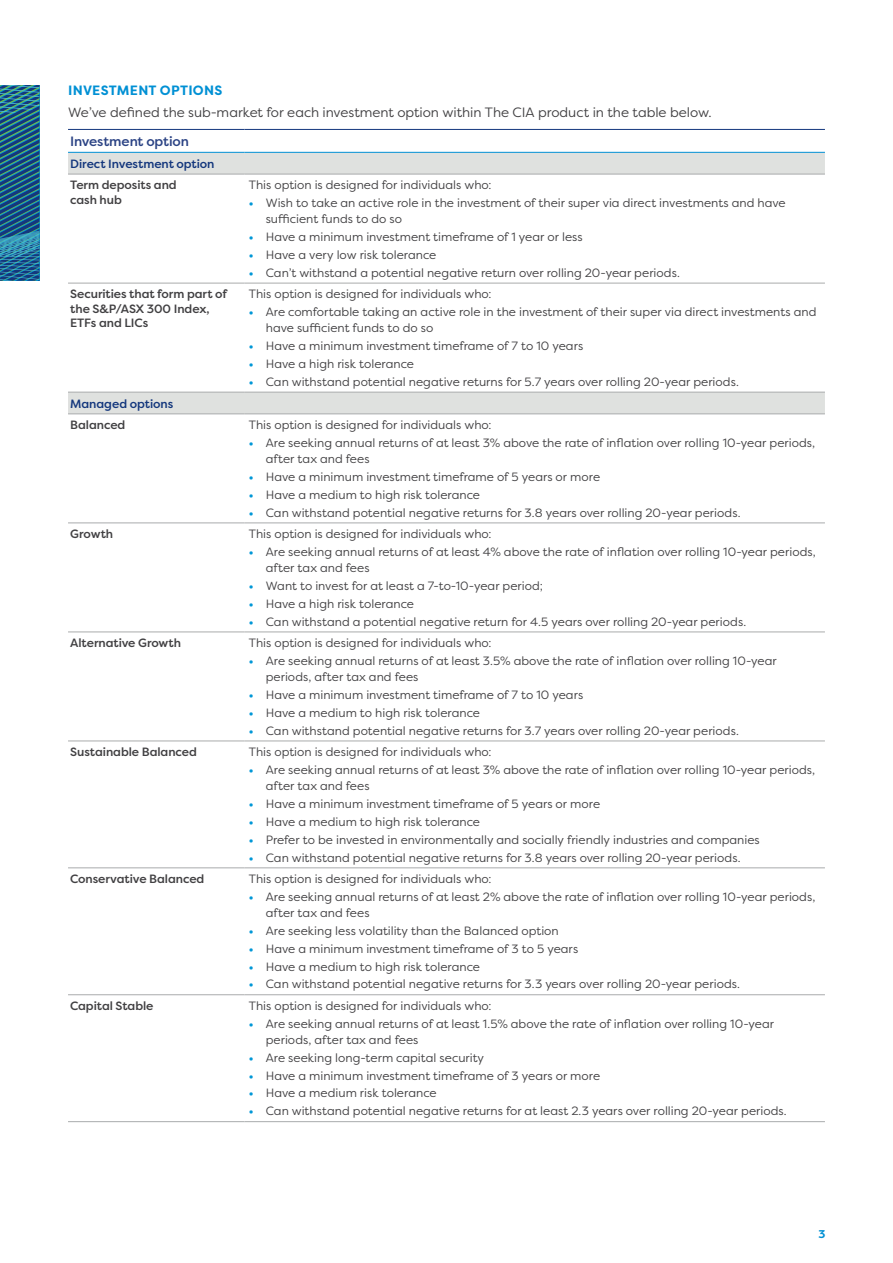
<style>
.page{position:relative;width:893px;height:1263px;background:#fff}
.page>*{position:absolute;margin:0;border:0;box-sizing:border-box;transform-origin:0 0}
.t1{font:13.5px "Filson Pro";color:#414042}
.t2{font:700 13.5px "Filson Pro";letter-spacing:.025em;color:#0090d4}
.t3{font:500 13.5px "Filson Pro";letter-spacing:-.01em;color:#2c4485}
.t4{font:12px/15.8px "Filson Pro";color:#414042}
.t5{font:500 12px/14.4px "Filson Pro";letter-spacing:-.005em;color:#414042}
.t6{font:500 12px "Filson Pro";letter-spacing:-.005em;color:#14377d}
.t7{font:700 11.25px "Filson Pro";color:#0090d4}
.s1{font-weight:700;color:#0097d7}
</style>
<div class="page">
<svg style="left:68px;top:153px;width:757px;height:261px"></svg>
<hr style="left:68px;top:283px;width:176px;height:1px;background:#a9abac">
<hr style="left:68px;top:392px;width:176px;height:1px;background:#a9abac">
<hr style="left:244px;top:392px;width:581px;height:1px;background:#a9abac">
<hr style="left:68px;top:414px;width:176px;height:1px;background:#a9abac">
<hr style="left:244px;top:414px;width:581px;height:1px;background:#a9abac">
<hr style="left:68px;top:523px;width:176px;height:1px;background:#a9abac">
<hr style="left:244px;top:523px;width:581px;height:1px;background:#a9abac">
<hr style="left:68px;top:632px;width:176px;height:1px;background:#a9abac">
<hr style="left:244px;top:632px;width:581px;height:1px;background:#a9abac">
<hr style="left:68px;top:741px;width:176px;height:1px;background:#a9abac">
<hr style="left:244px;top:741px;width:581px;height:1px;background:#a9abac">
<hr style="left:68px;top:867px;width:176px;height:1px;background:#a9abac">
<hr style="left:244px;top:867px;width:581px;height:1px;background:#a9abac">
<hr style="left:68px;top:994px;width:176px;height:1px;background:#a9abac">
<hr style="left:244px;top:994px;width:581px;height:1px;background:#a9abac">
<hr style="left:68px;top:1121px;width:176px;height:1px;background:#a9abac">
<hr style="left:244px;top:1121px;width:581px;height:1px;background:#a9abac">
<hr style="left:68px;top:174px;width:176px;height:1px;background:#a9abac">
<hr style="left:68px;top:129px;width:176px;height:1px;background:#14377d">
<hr style="left:68px;top:152px;width:176px;height:1px;background:#0090d4">
<hr style="left:244px;top:129px;width:581px;height:1px;background:#14377d">
<hr style="left:244px;top:152px;width:581px;height:1px;background:#0090d4">
<hr style="left:244px;top:174px;width:581px;height:1px;background:#a9abac">
<hr style="left:244px;top:283px;width:581px;height:1px;background:#a9abac">
<svg style="left:0;top:85px;width:40px;height:196px;background:#23688c"></svg>
<p class="t2" style="left:68px;top:82px;width:156px">INVESTMENT OPTIONS</p>
<p class="t1" style="left:68px;top:103px;width:645px">We’ve defined the sub-market for each investment option within The CIA product in the table below.</p>
<p class="t3" style="left:70px;top:132px;width:120px">Investment option</p>
<p class="t6" style="left:70px;top:155px;width:146px">Direct Investment option</p>
<p class="t5" style="left:70px;top:178px;width:108px">Term deposits and cash hub</p>
<p class="t4" style="left:249px;top:177px;width:244px">This option is designed for individuals who:</p>
<p class="t4" style="left:266px;top:195px;width:521px;text-indent:-17px"><span class="s1">•</span> Wish to take an active role in the investment of their super via direct investments and have sufficient funds to do so</p>
<p class="t4" style="left:249px;top:229px;width:335px"><span class="s1">•</span> Have a minimum investment timeframe of 1 year or less</p>
<p class="t4" style="left:249px;top:246px;width:189px"><span class="s1">•</span> Have a very low risk tolerance</p>
<p class="t4" style="left:249px;top:264px;width:433px"><span class="s1">•</span> Can’t withstand a potential negative return over rolling 20-year periods.</p>
<p class="t5" style="left:70px;top:287px;width:158px">Securities that form part of the S&amp;P/ASX 300 Index,<br>ETFs and LICs</p>
<p class="t4" style="left:249px;top:286px;width:244px">This option is designed for individuals who:</p>
<p class="t4" style="left:266px;top:304px;width:552px;text-indent:-17px"><span class="s1">•</span> Are comfortable taking an active role in the investment of their super via direct investments and have sufficient funds to do so</p>
<p class="t4" style="left:249px;top:338px;width:336px"><span class="s1">•</span> Have a minimum investment timeframe of 7 to 10 years</p>
<p class="t4" style="left:249px;top:355px;width:167px"><span class="s1">•</span> Have a high risk tolerance</p>
<p class="t4" style="left:249px;top:373px;width:492px"><span class="s1">•</span> Can withstand potential negative returns for 5.7 years over rolling 20-year periods.</p>
<p class="t6" style="left:70px;top:395px;width:105px">Managed options</p>
<p class="t5" style="left:70px;top:418px;width:57px">Balanced</p>
<p class="t4" style="left:249px;top:417px;width:244px">This option is designed for individuals who:</p>
<p class="t4" style="left:266px;top:435px;width:551px;text-indent:-17px"><span class="s1">•</span> Are seeking annual returns of at least 3% above the rate of inflation over rolling 10-year periods, after tax and fees</p>
<p class="t4" style="left:249px;top:468px;width:353px"><span class="s1">•</span> Have a minimum investment timeframe of 5 years or more</p>
<p class="t4" style="left:249px;top:486px;width:233px"><span class="s1">•</span> Have a medium to high risk tolerance</p>
<p class="t4" style="left:249px;top:504px;width:493px"><span class="s1">•</span> Can withstand potential negative returns for 3.8 years over rolling 20-year periods.</p>
<p class="t5" style="left:70px;top:527px;width:45px">Growth</p>
<p class="t4" style="left:249px;top:526px;width:244px">This option is designed for individuals who:</p>
<p class="t4" style="left:266px;top:544px;width:552px;text-indent:-17px"><span class="s1">•</span> Are seeking annual returns of at least 4% above the rate of inflation over rolling 10-year periods, after tax and fees</p>
<p class="t4" style="left:249px;top:577px;width:296px"><span class="s1">•</span> Want to invest for at least a 7-to-10-year period;</p>
<p class="t4" style="left:249px;top:595px;width:167px"><span class="s1">•</span> Have a high risk tolerance</p>
<p class="t4" style="left:249px;top:613px;width:499px"><span class="s1">•</span> Can withstand a potential negative return for 4.5 years over rolling 20-year periods.</p>
<p class="t5" style="left:70px;top:636px;width:112px">Alternative Growth</p>
<p class="t4" style="left:249px;top:635px;width:244px">This option is designed for individuals who:</p>
<p class="t4" style="left:266px;top:653px;width:512px;text-indent:-17px"><span class="s1">•</span> Are seeking annual returns of at least 3.5% above the rate of inflation over rolling 10-year periods, after tax and fees</p>
<p class="t4" style="left:249px;top:686px;width:336px"><span class="s1">•</span> Have a minimum investment timeframe of 7 to 10 years</p>
<p class="t4" style="left:249px;top:704px;width:233px"><span class="s1">•</span> Have a medium to high risk tolerance</p>
<p class="t4" style="left:249px;top:722px;width:492px"><span class="s1">•</span> Can withstand potential negative returns for 3.7 years over rolling 20-year periods.</p>
<p class="t5" style="left:70px;top:745px;width:128px">Sustainable Balanced</p>
<p class="t4" style="left:249px;top:744px;width:244px">This option is designed for individuals who:</p>
<p class="t4" style="left:266px;top:762px;width:551px;text-indent:-17px"><span class="s1">•</span> Are seeking annual returns of at least 3% above the rate of inflation over rolling 10-year periods, after tax and fees</p>
<p class="t4" style="left:249px;top:795px;width:353px"><span class="s1">•</span> Have a minimum investment timeframe of 5 years or more</p>
<p class="t4" style="left:249px;top:813px;width:233px"><span class="s1">•</span> Have a medium to high risk tolerance</p>
<p class="t4" style="left:249px;top:831px;width:512px"><span class="s1">•</span> Prefer to be invested in environmentally and socially friendly industries and companies</p>
<p class="t4" style="left:249px;top:849px;width:493px"><span class="s1">•</span> Can withstand potential negative returns for 3.8 years over rolling 20-year periods.</p>
<p class="t5" style="left:70px;top:872px;width:136px">Conservative Balanced</p>
<p class="t4" style="left:249px;top:871px;width:244px">This option is designed for individuals who:</p>
<p class="t4" style="left:266px;top:889px;width:551px;text-indent:-17px"><span class="s1">•</span> Are seeking annual returns of at least 2% above the rate of inflation over rolling 10-year periods, after tax and fees</p>
<p class="t4" style="left:249px;top:922px;width:312px"><span class="s1">•</span> Are seeking less volatility than the Balanced option</p>
<p class="t4" style="left:249px;top:940px;width:331px"><span class="s1">•</span> Have a minimum investment timeframe of 3 to 5 years</p>
<p class="t4" style="left:249px;top:958px;width:233px"><span class="s1">•</span> Have a medium to high risk tolerance</p>
<p class="t4" style="left:249px;top:976px;width:493px"><span class="s1">•</span> Can withstand potential negative returns for 3.3 years over rolling 20-year periods.</p>
<p class="t5" style="left:70px;top:998px;width:85px">Capital Stable</p>
<p class="t4" style="left:249px;top:998px;width:244px">This option is designed for individuals who:</p>
<p class="t4" style="left:266px;top:1016px;width:510px;text-indent:-17px"><span class="s1">•</span> Are seeking annual returns of at least 1.5% above the rate of inflation over rolling 10-year periods, after tax and fees</p>
<p class="t4" style="left:249px;top:1049px;width:237px"><span class="s1">•</span> Are seeking long-term capital security</p>
<p class="t4" style="left:249px;top:1067px;width:353px"><span class="s1">•</span> Have a minimum investment timeframe of 3 years or more</p>
<p class="t4" style="left:249px;top:1085px;width:189px"><span class="s1">•</span> Have a medium risk tolerance</p>
<p class="t4" style="left:249px;top:1103px;width:539px"><span class="s1">•</span> Can withstand potential negative returns for at least 2.3 years over rolling 20-year periods.</p>
<p class="t7" style="left:818px;top:1227px;width:8px">3</p>
</div>
